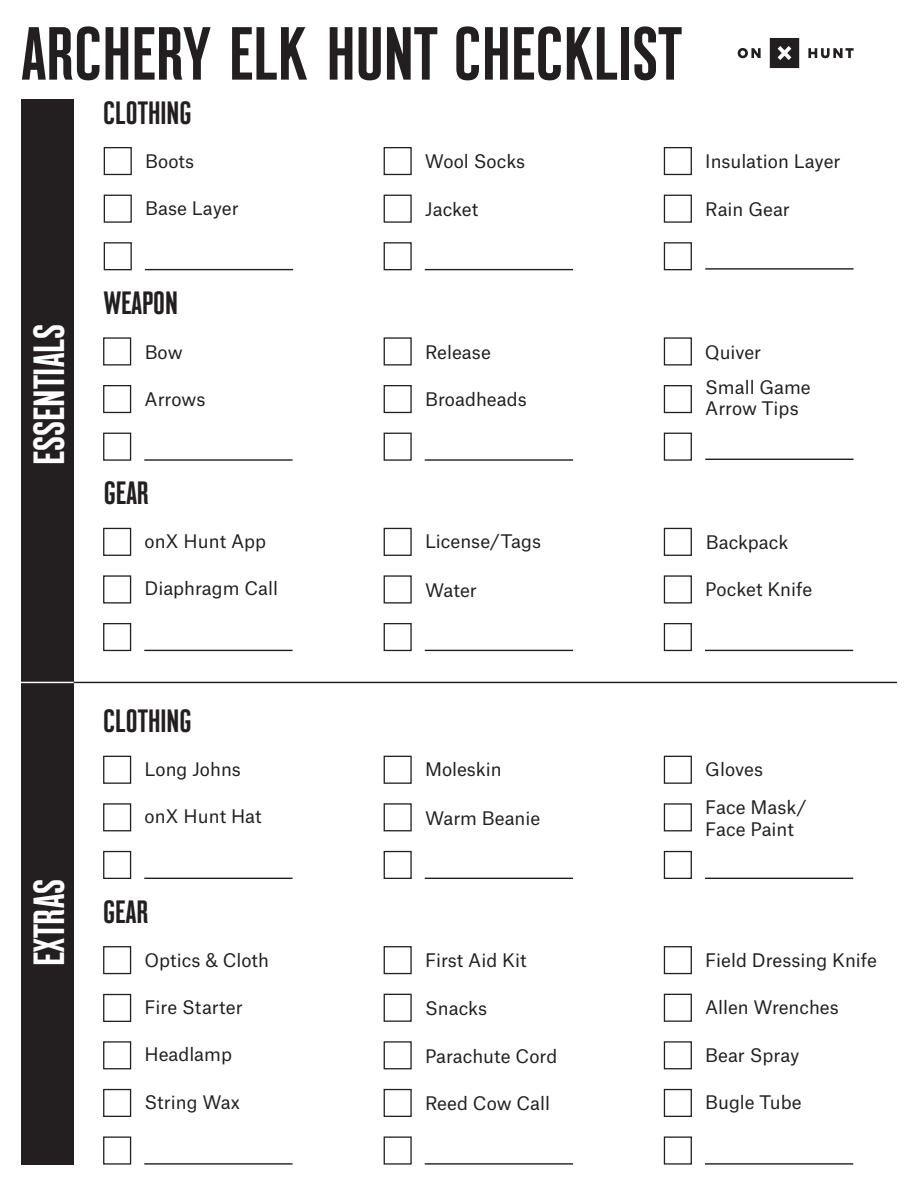
<style>
.page{position:relative;width:918px;height:1188px;background:#fff}
.page>*{position:absolute;margin:0;border:0;box-sizing:border-box;transform-origin:0 0}
.t1{font:condensed 75px "Montefiore";color:#231f20}
.t2{font:condensed 43.65px "Montefiore";color:#fff}
.t3{font:condensed 32.25px "Montefiore";color:#231f20}
.t4{font:17.85px/21.5px "Atlas Grotesk";color:#231f20}
</style>
<div class="page">
<div style="left:22px;top:99px;width:52px;height:1066px;background:#231f20"></div>
<div style="left:104px;top:147px;width:28px;height:28px;border:1px solid #231f20"></div>
<div style="left:664px;top:147px;width:28px;height:28px;border:1px solid #231f20"></div>
<div style="left:664px;top:195px;width:28px;height:28px;border:1px solid #231f20"></div>
<div style="left:664px;top:242px;width:28px;height:28px;border:1px solid #231f20"></div>
<div style="left:664px;top:433px;width:28px;height:28px;border:1px solid #231f20"></div>
<div style="left:384px;top:147px;width:28px;height:28px;border:1px solid #231f20"></div>
<div style="left:384px;top:195px;width:28px;height:28px;border:1px solid #231f20"></div>
<div style="left:384px;top:242px;width:28px;height:28px;border:1px solid #231f20"></div>
<div style="left:384px;top:433px;width:28px;height:28px;border:1px solid #231f20"></div>
<div style="left:104px;top:242px;width:28px;height:28px;border:1px solid #231f20"></div>
<div style="left:103px;top:433px;width:28px;height:28px;border:1px solid #231f20"></div>
<div style="left:384px;top:623px;width:28px;height:28px;border:1px solid #231f20"></div>
<div style="left:384px;top:851px;width:28px;height:28px;border:1px solid #231f20"></div>
<div style="left:384px;top:1136px;width:28px;height:29px;border:1px solid #231f20"></div>
<div style="left:664px;top:623px;width:28px;height:28px;border:1px solid #231f20"></div>
<div style="left:664px;top:851px;width:28px;height:28px;border:1px solid #231f20"></div>
<div style="left:664px;top:1136px;width:28px;height:29px;border:1px solid #231f20"></div>
<div style="left:104px;top:195px;width:28px;height:28px;border:1px solid #231f20"></div>
<div style="left:103px;top:337px;width:28px;height:29px;border:1px solid #231f20"></div>
<div style="left:384px;top:337px;width:28px;height:29px;border:1px solid #231f20"></div>
<div style="left:664px;top:337px;width:28px;height:29px;border:1px solid #231f20"></div>
<div style="left:664px;top:385px;width:28px;height:28px;border:1px solid #231f20"></div>
<div style="left:103px;top:385px;width:28px;height:28px;border:1px solid #231f20"></div>
<div style="left:384px;top:385px;width:28px;height:28px;border:1px solid #231f20"></div>
<div style="left:384px;top:528px;width:28px;height:28px;border:1px solid #231f20"></div>
<div style="left:664px;top:528px;width:28px;height:28px;border:1px solid #231f20"></div>
<hr style="left:14px;top:682px;width:60px;height:1px;background:#fff">
<hr style="left:74px;top:682px;width:823px;height:1px;background:#231f20">
<svg style="left:808px;top:48px;width:46px;height:10px"></svg>
<svg style="left:738px;top:48px;width:23px;height:10px"></svg>
<svg style="left:770px;top:38px;width:29px;height:30px"></svg>
<div style="left:664px;top:575px;width:28px;height:29px;border:1px solid #231f20"></div>
<div style="left:103px;top:575px;width:28px;height:29px;border:1px solid #231f20"></div>
<div style="left:103px;top:623px;width:28px;height:28px;border:1px solid #231f20"></div>
<div style="left:103px;top:851px;width:28px;height:28px;border:1px solid #231f20"></div>
<div style="left:103px;top:1136px;width:28px;height:29px;border:1px solid #231f20"></div>
<div style="left:384px;top:575px;width:28px;height:29px;border:1px solid #231f20"></div>
<div style="left:103px;top:756px;width:28px;height:28px;border:1px solid #231f20"></div>
<div style="left:384px;top:756px;width:28px;height:28px;border:1px solid #231f20"></div>
<div style="left:664px;top:756px;width:28px;height:28px;border:1px solid #231f20"></div>
<div style="left:664px;top:803px;width:28px;height:28px;border:1px solid #231f20"></div>
<div style="left:103px;top:803px;width:28px;height:28px;border:1px solid #231f20"></div>
<div style="left:384px;top:803px;width:28px;height:28px;border:1px solid #231f20"></div>
<div style="left:103px;top:946px;width:28px;height:28px;border:1px solid #231f20"></div>
<div style="left:384px;top:946px;width:28px;height:28px;border:1px solid #231f20"></div>
<div style="left:664px;top:946px;width:28px;height:28px;border:1px solid #231f20"></div>
<div style="left:664px;top:994px;width:28px;height:28px;border:1px solid #231f20"></div>
<div style="left:103px;top:994px;width:28px;height:28px;border:1px solid #231f20"></div>
<div style="left:384px;top:994px;width:28px;height:28px;border:1px solid #231f20"></div>
<div style="left:664px;top:1041px;width:28px;height:28px;border:1px solid #231f20"></div>
<div style="left:664px;top:1089px;width:28px;height:28px;border:1px solid #231f20"></div>
<div style="left:103px;top:1041px;width:28px;height:28px;border:1px solid #231f20"></div>
<div style="left:103px;top:1089px;width:28px;height:28px;border:1px solid #231f20"></div>
<div style="left:384px;top:1041px;width:28px;height:28px;border:1px solid #231f20"></div>
<div style="left:384px;top:1089px;width:28px;height:28px;border:1px solid #231f20"></div>
<div style="left:103px;top:528px;width:28px;height:28px;border:1px solid #231f20"></div>
<hr style="left:425px;top:269px;width:148px;height:1px;background:#231f20">
<hr style="left:425px;top:459px;width:148px;height:2px;background:#231f20">
<hr style="left:145px;top:269px;width:148px;height:1px;background:#231f20">
<hr style="left:144px;top:459px;width:149px;height:2px;background:#231f20">
<hr style="left:425px;top:650px;width:148px;height:1px;background:#231f20">
<hr style="left:425px;top:878px;width:148px;height:1px;background:#231f20">
<hr style="left:425px;top:1163px;width:148px;height:2px;background:#231f20">
<hr style="left:144px;top:650px;width:149px;height:1px;background:#231f20">
<hr style="left:144px;top:878px;width:149px;height:1px;background:#231f20">
<hr style="left:144px;top:1163px;width:149px;height:2px;background:#231f20">
<hr style="left:705px;top:650px;width:148px;height:1px;background:#231f20">
<hr style="left:705px;top:878px;width:148px;height:1px;background:#231f20">
<hr style="left:705px;top:1163px;width:148px;height:2px;background:#231f20">
<hr style="left:705px;top:268px;width:149px;height:2px;background:#231f20">
<hr style="left:705px;top:459px;width:149px;height:1px;background:#231f20">
<p class="t1" style="left:22px;top:10px;width:662px">ARCHERY ELK HUNT CHECKLIST</p>
<p class="t2" style="left:24px;top:465px;width:143px;rotate:-90deg">ESSENTIALS</p>
<p class="t3" style="left:103px;top:94px;width:90px">CLOTHING</p>
<p class="t4" style="left:145px;top:148px;width:51px">Boots</p>
<p class="t4" style="left:425px;top:149px;width:102px">Wool Socks</p>
<p class="t4" style="left:705px;top:148px;width:137px">Insulation Layer</p>
<p class="t4" style="left:145px;top:196px;width:95px">Base Layer</p>
<p class="t4" style="left:425px;top:197px;width:55px">Jacket</p>
<p class="t4" style="left:705px;top:197px;width:86px">Rain Gear</p>
<p class="t3" style="left:104px;top:284px;width:76px">WEAPON</p>
<p class="t4" style="left:145px;top:339px;width:39px">Bow</p>
<p class="t4" style="left:145px;top:387px;width:62px">Arrows</p>
<p class="t4" style="left:425px;top:339px;width:67px">Release</p>
<p class="t4" style="left:705px;top:339px;width:58px">Quiver</p>
<p class="t4" style="left:425px;top:386px;width:103px">Broadheads</p>
<p class="t4" style="left:705px;top:375px;width:107px">Small Game<br>Arrow Tips</p>
<p class="t3" style="left:104px;top:475px;width:47px">GEAR</p>
<p class="t4" style="left:145px;top:529px;width:123px">onX Hunt App</p>
<p class="t4" style="left:425px;top:529px;width:117px">License/Tags</p>
<p class="t4" style="left:706px;top:529px;width:84px">Backpack</p>
<p class="t4" style="left:145px;top:576px;width:135px">Diaphragm Call</p>
<p class="t4" style="left:705px;top:577px;width:108px">Pocket Knife</p>
<p class="t4" style="left:425px;top:577px;width:53px">Water</p>
<p class="t2" style="left:24px;top:966px;width:89px;rotate:-90deg">EXTRAS</p>
<p class="t3" style="left:103px;top:702px;width:90px">CLOTHING</p>
<p class="t4" style="left:145px;top:757px;width:98px">Long Johns</p>
<p class="t4" style="left:425px;top:757px;width:78px">Moleskin</p>
<p class="t4" style="left:705px;top:757px;width:59px">Gloves</p>
<p class="t4" style="left:705px;top:795px;width:103px">Face Mask/<br>Face Paint</p>
<p class="t4" style="left:145px;top:804px;width:119px">onX Hunt Hat</p>
<p class="t4" style="left:425px;top:805px;width:117px">Warm Beanie</p>
<p class="t3" style="left:103px;top:893px;width:47px">GEAR</p>
<p class="t4" style="left:145px;top:947px;width:126px">Optics &amp; Cloth</p>
<p class="t4" style="left:425px;top:947px;width:103px">First Aid Kit</p>
<p class="t4" style="left:705px;top:947px;width:173px">Field Dressing Knife</p>
<p class="t4" style="left:145px;top:995px;width:100px">Fire Starter</p>
<p class="t4" style="left:425px;top:996px;width:64px">Snacks</p>
<p class="t4" style="left:705px;top:995px;width:135px">Allen Wrenches</p>
<p class="t4" style="left:705px;top:1042px;width:96px">Bear Spray</p>
<p class="t4" style="left:705px;top:1090px;width:98px">Bugle Tube</p>
<p class="t4" style="left:145px;top:1042px;width:89px">Headlamp</p>
<p class="t4" style="left:145px;top:1090px;width:97px">String Wax</p>
<p class="t4" style="left:425px;top:1043px;width:134px">Parachute Cord</p>
<p class="t4" style="left:425px;top:1091px;width:127px">Reed Cow Call</p>
</div>
